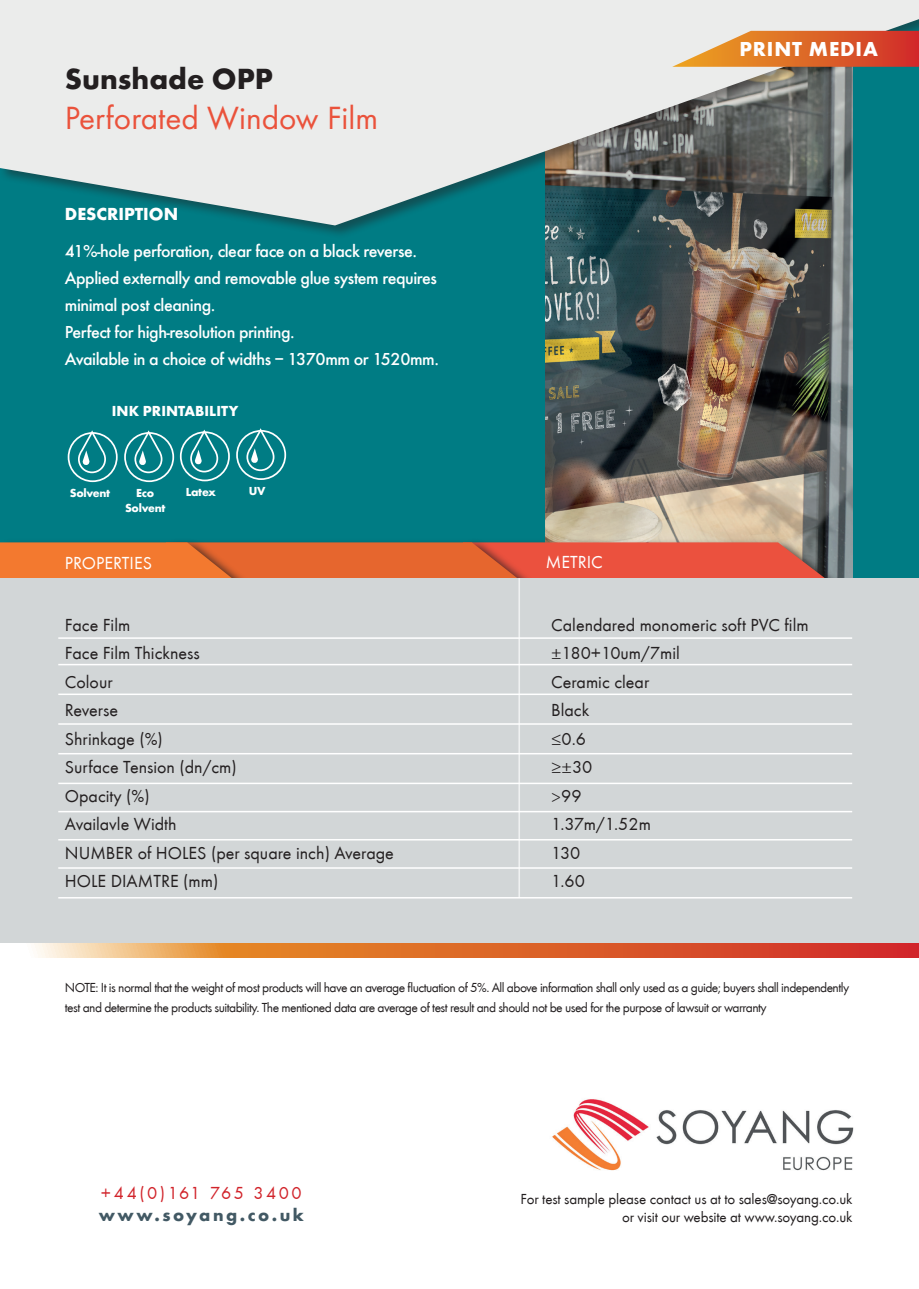
<style>
.page{position:relative;width:919px;height:1289px;background:#fff}
.page>*{position:absolute;margin:0;border:0;box-sizing:border-box;transform-origin:0 0}
.t1{font:33.3px "Futura EF";color:#ea523b}
.t2{font:700 30.3px "Futura EF";color:#231f20}
.t3{font:700 21px "Futura EF";letter-spacing:.04em;color:#fff}
.t4{font:18px "Futura T";color:#231f20}
.t5{font:500 18px/27px "Futura EF";letter-spacing:-.025em;color:#fff}
.t6{font:18px "Futura T";color:#fff}
.t7{font:18px "Futura T";letter-spacing:.135em;color:#d1232a}
.t8{font:700 18px "Futura T";letter-spacing:.14em;color:#425964}
.t9{font:700 18px "Futura T";color:#fff}
.t10{font:18px "Minion Pro";color:#231f20}
.t11{font:15px/18px "Futura T";letter-spacing:-.01em;color:#231f20;text-align:right}
.t12{font:700 15px "Futura T";color:#fff}
.t13{font:13.5px/19.5px "Futura T";letter-spacing:-.04em;color:#231f20}
.t14{font:700 12px/14.4px "Futura T";letter-spacing:-.025em;color:#fff;text-align:center}
.s1{font-family:"Minion Pro"}
.s2{font-family:"Futura T"}
</style>
<div class="page">
<div style="left:0;top:13px;width:918px;height:676px;background:#007c84"></div>
<img style="left:546px;top:239px;width:306px;height:299px">
<div style="left:462px;top:538px;width:395px;height:66px;background:#231f20;opacity:.75"></div>
<div style="left:165px;top:538px;width:386px;height:67px;background:#01777f"></div>
<div style="left:0;top:0;width:918px;height:239px;background:#231f20;opacity:.46"></div>
<svg style="left:0;top:0;width:918px;height:225px;background:#aec0c0"></svg>
<svg style="left:34px;top:943px;width:884px;height:14px;background:#df713d"></svg>
<div style="left:0;top:538px;width:265px;height:67px;background:#01777f"></div>
<svg style="left:0;top:542px;width:842px;height:36px;background:#e16337"></svg>
<div style="left:0;top:578px;width:918px;height:365px;background:#d2d6d7"></div>
<hr style="left:518px;top:578px;width:2px;height:319px;background:#fff">
<hr style="left:58px;top:664px;width:794px;height:1px;background:#fff">
<hr style="left:58px;top:693px;width:794px;height:2px;background:#fff">
<hr style="left:58px;top:723px;width:794px;height:1px;background:#fff">
<hr style="left:58px;top:753px;width:794px;height:1px;background:#fff">
<hr style="left:58px;top:637px;width:794px;height:2px;background:#fff">
<img style="left:552px;top:1099px;width:302px;height:72px">
<hr style="left:58px;top:810px;width:794px;height:2px;background:#fff">
<hr style="left:58px;top:782px;width:794px;height:2px;background:#fff">
<hr style="left:58px;top:867px;width:794px;height:1px;background:#fff">
<hr style="left:58px;top:839px;width:794px;height:1px;background:#fff">
<hr style="left:58px;top:897px;width:794px;height:1px;background:#fff">
<div style="left:68px;top:432px;width:50px;height:50px;border:2px solid #fff;border-radius:50%"></div>
<svg style="left:78px;top:430px;width:28px;height:43px"></svg>
<div style="left:124px;top:432px;width:50px;height:50px;border:2px solid #fff;border-radius:50%"></div>
<svg style="left:134px;top:430px;width:28px;height:43px"></svg>
<div style="left:180px;top:431px;width:50px;height:50px;border:2px solid #fff;border-radius:50%"></div>
<svg style="left:190px;top:429px;width:28px;height:43px"></svg>
<div style="left:236px;top:430px;width:50px;height:50px;border:2px solid #fff;border-radius:50%"></div>
<svg style="left:246px;top:428px;width:28px;height:43px"></svg>
<svg style="left:672px;top:31px;width:246px;height:36px;background:#de7947"></svg>
<h2 class="t2" style="left:65px;top:60px;width:210px">Sunshade OPP</h2>
<h1 class="t1" style="left:65px;top:98px;width:314px">Perforated Window Film</h1>
<h3 class="t9" style="left:65px;top:203px;width:115px">DESCRIPTION</h3>
<h3 class="t5" style="left:65px;top:237px;width:375px">41%-hole perforation, clear face on a black reverse.<br>Applied externally and removable glue system requires minimal post cleaning.<br>Perfect for high-resolution printing.<br>Available in a choice of widths – 1370mm or 1520mm.</h3>
<p class="t12" style="left:112px;top:402px;width:128px">INK PRINTABILITY</p>
<p class="t14" style="left:70px;top:486px;width:42px">Solvent</p>
<p class="t14" style="left:125px;top:486px;width:42px">Eco<br>Solvent</p>
<p class="t14" style="left:186px;top:485px;width:32px">Latex</p>
<p class="t14" style="left:249px;top:484px;width:18px">UV</p>
<h3 class="t6" style="left:65px;top:553px;width:89px">PROPERTIES</h3>
<h3 class="t6" style="left:545px;top:551px;width:58px">METRIC</h3>
<h3 class="t3" style="left:739px;top:37px;width:140px">PRINT MEDIA</h3>
<h3 class="t4" style="left:65px;top:614px;width:67px">Face Film</h3>
<h3 class="t4" style="left:551px;top:614px;width:259px">Calendared monomeric soft PVC film</h3>
<h3 class="t4" style="left:65px;top:643px;width:136px">Face Film Thickness</h3>
<h3 class="t4" style="left:551px;top:643px;width:130px"><span class="s1">±</span>180+10um/7mil</h3>
<h3 class="t4" style="left:65px;top:671px;width:49px">Colour</h3>
<h3 class="t4" style="left:551px;top:671px;width:100px">Ceramic clear</h3>
<h3 class="t4" style="left:65px;top:700px;width:55px">Reverse</h3>
<h3 class="t4" style="left:551px;top:700px;width:40px">Black</h3>
<h3 class="t4" style="left:65px;top:728px;width:99px">Shrinkage (%)</h3>
<h3 class="t4" style="left:551px;top:728px;width:36px"><span class="s1">≤</span>0.6</h3>
<h3 class="t4" style="left:65px;top:757px;width:173px">Surface Tension (dn/cm)</h3>
<h3 class="t10" style="left:551px;top:755px;width:43px">≥±<span class="s2">30</span></h3>
<h3 class="t4" style="left:65px;top:785px;width:86px">Opacity (%)</h3>
<h3 class="t4" style="left:551px;top:785px;width:32px"><span class="s1">&gt;</span>99</h3>
<h3 class="t4" style="left:65px;top:814px;width:113px">Availavle Width</h3>
<h3 class="t4" style="left:551px;top:814px;width:101px">1.37m/1.52m</h3>
<h3 class="t4" style="left:65px;top:842px;width:330px">NUMBER of HOLES (per square inch) Average</h3>
<h3 class="t4" style="left:551px;top:842px;width:31px">130</h3>
<h3 class="t4" style="left:65px;top:871px;width:155px">HOLE DIAMTRE (mm)</h3>
<h3 class="t4" style="left:551px;top:871px;width:35px">1.60</h3>
<p class="t13" style="left:65px;top:978px;width:785px">NOTE: It is normal that the weight of most products will have an average fluctuation of 5%. All above information shall only used as a guide; buyers shall independently test and determine the products suitability. The mentioned data are average of test result and should not be used for the purpose of lawsuit or warranty</p>
<h3 class="t7" style="left:101px;top:1183px;width:202px">+44(0)161 765 3400</h3>
<h3 class="t8" style="left:99px;top:1204px;width:207px">www.soyang.co.uk</h3>
<p class="t11" style="left:520px;top:1190px;width:333px">For test sample please contact us at to sales@soyang.co.uk or visit our website at www.soyang.co.uk</p>
</div>
